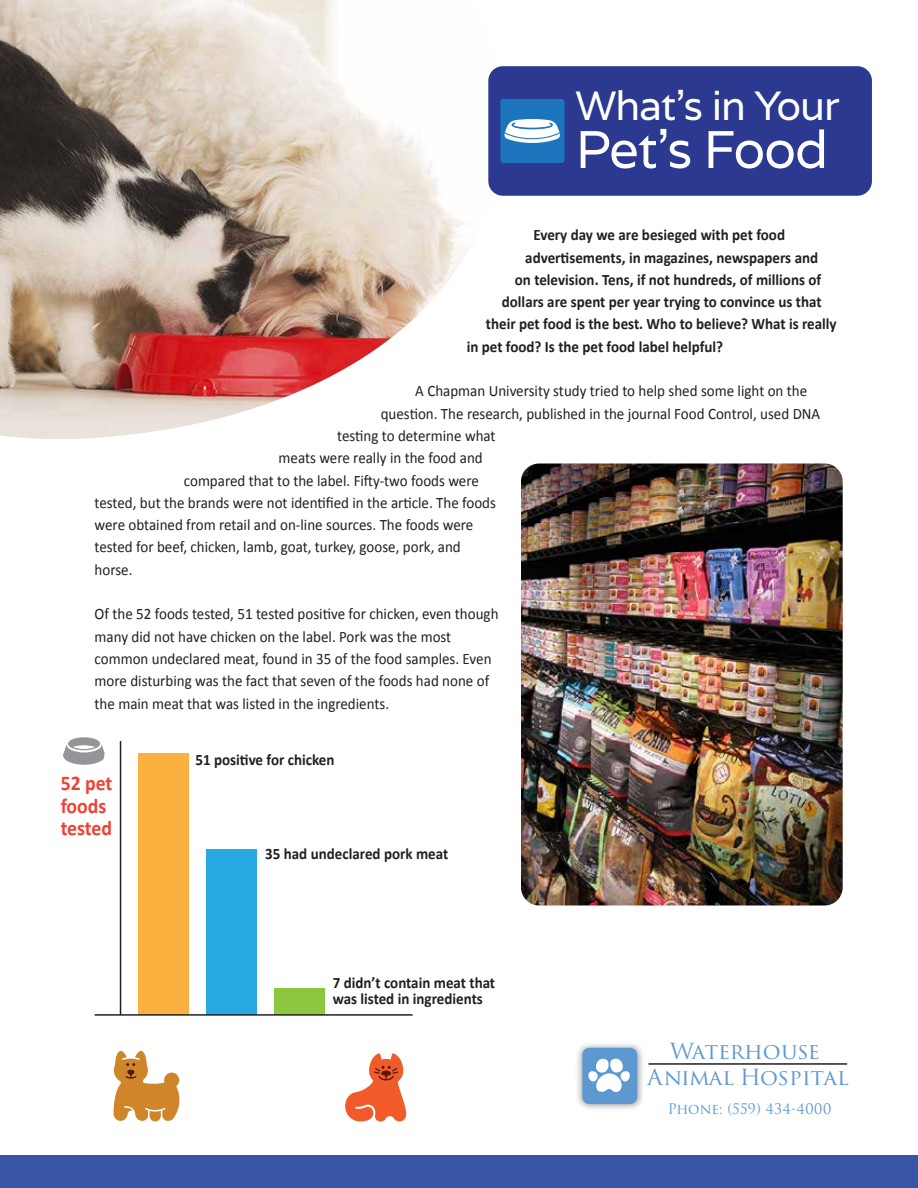
<style>
.page{position:relative;width:918px;height:1188px;background:#fff}
.page>*{position:absolute;margin:0;border:0;box-sizing:border-box;transform-origin:0 0}
.t1{font:52.8px "Varela";letter-spacing:-.025em;color:#fff}
.t2{font:40.8px "Varela";letter-spacing:-.025em;color:#fff}
.t3{font:21.6px "Trajan Pro 3";letter-spacing:-.02em;color:#5d98d1}
.t4{font:700 21px/22.4px "Calibri";color:#ef4136;scale:.94 1}
.t5{font:15.9px/22.4px "Calibri";color:#231f20;scale:.94 1}
.t6{font:700 15.9px/16.5px "Calibri";color:#231f20;scale:.94 1}
.t7{font:14.25px "Trajan Pro 3";color:#5d98d1}
</style>
<div class="page">
<svg style="left:114px;top:1051px;width:65px;height:70px"></svg>
<div style="left:0;top:1155px;width:918px;height:33px;background:#3854a4"></div>
<svg style="left:345px;top:1053px;width:61px;height:68px"></svg>
<img style="left:0;top:0;width:499px;height:439px">
<div style="left:488px;top:66px;width:384px;height:130px;background:#2b3990;border-radius:15px"></div>
<div style="left:500px;top:99px;width:65px;height:64px;background:#1c75bc;border-radius:3px"></div>
<svg style="left:504px;top:119px;width:56px;height:24px"></svg>
<img style="left:521px;top:464px;width:322px;height:442px">
<div style="left:138px;top:754px;width:51px;height:261px;background:#fbb040"></div>
<div style="left:206px;top:849px;width:51px;height:166px;background:#27aae1"></div>
<div style="left:274px;top:988px;width:50px;height:27px;background:#8dc63f"></div>
<hr style="left:95px;top:1014px;width:318px;height:2px;background:#231f20">
<hr style="left:120px;top:741px;width:1px;height:274px;background:#231f20">
<svg style="left:63px;top:737px;width:42px;height:28px"></svg>
<img style="left:577px;top:1044px;width:66px;height:65px">
<div style="left:582px;top:1048px;width:55px;height:56px;background:#5d98d1;border-radius:7px"></div>
<svg style="left:588px;top:1058px;width:42px;height:34px"></svg>
<hr style="left:649px;top:1063px;width:198px;height:2px;background:#231f20">
<h2 class="t2" style="left:576px;top:79px;width:266px">What’s in Your</h2>
<h1 class="t1" style="left:576px;top:114px;width:254px">Pet’s Food</h1>
<p class="t6" style="left:533px;top:226px;width:269px">Every day we are besieged with pet food</p>
<p class="t6" style="left:525px;top:248px;width:313px">advertisements, in magazines, newspapers and</p>
<p class="t6" style="left:515px;top:271px;width:327px">on television. Tens, if not hundreds, of millions of</p>
<p class="t6" style="left:502px;top:293px;width:342px">dollars are spent per year trying to convince us that</p>
<p class="t6" style="left:486px;top:315px;width:375px">their pet food is the best. Who to believe? What is really</p>
<p class="t6" style="left:467px;top:337px;width:274px">in pet food? Is the pet food label helpful?</p>
<p class="t5" style="left:415px;top:379px;width:418px">A Chapman University study tried to help shed some light on the</p>
<p class="t5" style="left:381px;top:401px;width:469px">question. The research, published in the journal Food Control, used DNA</p>
<p class="t5" style="left:337px;top:424px;width:170px">testing to determine what</p>
<p class="t5" style="left:279px;top:446px;width:219px">meats were really in the food and</p>
<p class="t5" style="left:184px;top:468px;width:315px">compared that to the label. Fifty-two foods were</p>
<p class="t5" style="left:95px;top:491px;width:429px">tested, but the brands were not identified in the article. The foods</p>
<p class="t5" style="left:95px;top:513px;width:405px">were obtained from retail and on-line sources. The foods were</p>
<p class="t5" style="left:95px;top:535px;width:391px">tested for beef, chicken, lamb, goat, turkey, goose, pork, and</p>
<p class="t5" style="left:95px;top:558px;width:42px">horse.</p>
<p class="t5" style="left:95px;top:602px;width:431px">Of the 52 foods tested, 51 tested positive for chicken, even though many did not have chicken on the label. Pork was the most common undeclared meat, found in 35 of the food samples. Even more disturbing was the fact that seven of the foods had none of the main meat that was listed in the ingredients.</p>
<h3 class="t4" style="left:61px;top:771px;width:57px">52 pet foods tested</h3>
<p class="t6" style="left:196px;top:750px;width:149px">51 positive for chicken</p>
<p class="t6" style="left:265px;top:845px;width:196px">35 had undeclared pork meat</p>
<p class="t6" style="left:333px;top:974px;width:174px">7 didn’t contain meat that was listed in ingredients</p>
<h3 class="t3" style="left:670px;top:1036px;width:152px">Waterhouse</h3>
<h3 class="t3" style="left:647px;top:1062px;width:203px">Animal Hospital</h3>
<p class="t7" style="left:668px;top:1099px;width:165px">Phone: (559) 434-4000</p>
</div>
